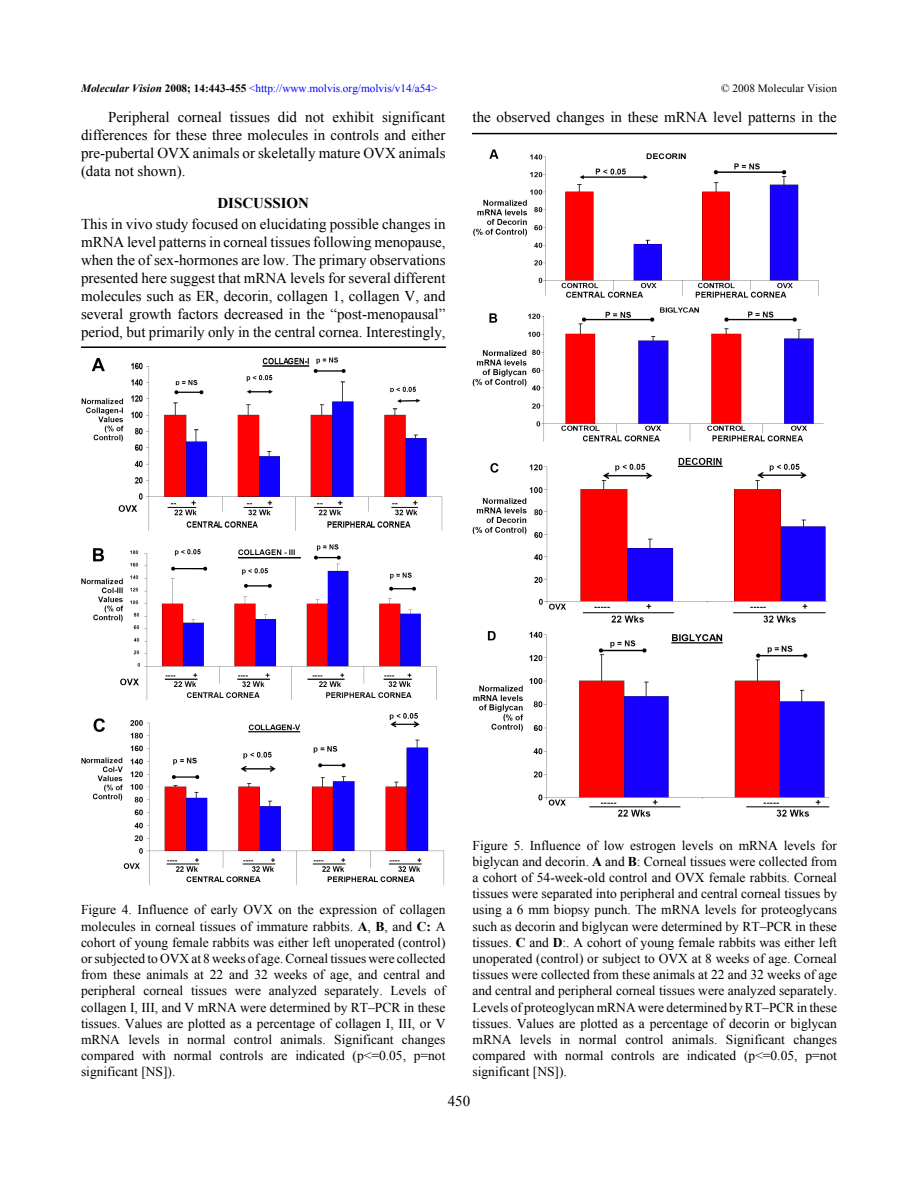
<style>
.page{position:relative;width:918px;height:1188px;background:#fff}
.page>*{position:absolute;margin:0;border:0;box-sizing:border-box;transform-origin:0 0}
.t1{font:15px/18px "Times New Roman";color:#000;text-align:justify}
.t2{font:700 15px "Times New Roman";color:#000}
.t3{font:13.5px/16.2px "Times New Roman";color:#000;text-align:justify}
.t4{font:11.25px "Times New Roman";color:#00f}
.t5{font:11.25px "Times New Roman";color:#000}
.s1{font-weight:700;font-style:italic;color:#000}
.s2{font-weight:700;color:#000}
.s3{font-weight:700}
</style>
<div class="page">
<hr style="left:81px;top:346px;width:365px;height:2px;background:#000">
<img style="left:81px;top:357px;width:364px;height:527px">
<hr style="left:472px;top:133px;width:365px;height:1px;background:#000">
<img style="left:472px;top:149px;width:358px;height:668px">
<p class="t4" style="left:81px;top:82px;width:358px"><span class="s1">Molecular Vision</span> <span class="s2">2008; 14:443-455</span> &lt;http://www.molvis.org/molvis/v14/a54&gt;</p>
<p class="t5" style="left:721px;top:82px;width:117px">© 2008 Molecular Vision</p>
<p class="t1" style="left:81px;top:108px;width:366px;text-indent:27px">Peripheral corneal tissues did not exhibit significant differences for these three molecules in controls and either pre-pubertal OVX animals or skeletally mature OVX animals (data not shown).</p>
<p class="t2" style="left:217px;top:194px;width:93px">DISCUSSION</p>
<p class="t1" style="left:81px;top:214px;width:366px">This in vivo study focused on elucidating possible changes in mRNA level patterns in corneal tissues following menopause, when the of sex-hormones are low. The primary observations presented here suggest that mRNA levels for several different molecules such as ER, decorin, collagen 1, collagen V, and several growth factors decreased in the “post-menopausal” period, but primarily only in the central cornea. Interestingly,</p>
<p class="t1" style="left:473px;top:108px;width:366px">the observed changes in these mRNA level patterns in the</p>
<p class="t3" style="left:81px;top:902px;width:366px">Figure 4. Influence of early OVX on the expression of collagen molecules in corneal tissues of immature rabbits. <span class="s3">A</span>, <span class="s3">B</span>, and <span class="s3">C:</span> A cohort of young female rabbits was either left unoperated (control) or subjected to OVX at 8 weeks of age. Corneal tissues were collected from these animals at 22 and 32 weeks of age, and central and peripheral corneal tissues were analyzed separately. Levels of collagen I, III, and V mRNA were determined by RT–PCR in these tissues. Values are plotted as a percentage of collagen I, III, or V mRNA levels in normal control animals. Significant changes compared with normal controls are indicated (p&lt;=0.05, p=not significant [NS]).</p>
<p class="t3" style="left:472px;top:837px;width:366px">Figure 5. Influence of low estrogen levels on mRNA levels for biglycan and decorin. <span class="s3">A</span> and <span class="s3">B</span>: Corneal tissues were collected from a cohort of 54-week-old control and OVX female rabbits. Corneal tissues were separated into peripheral and central corneal tissues by using a 6 mm biopsy punch. The mRNA levels for proteoglycans such as decorin and biglycan were determined by RT–PCR in these tissues. <span class="s3">C</span> and <span class="s3">D</span>:. A cohort of young female rabbits was either left unoperated (control) or subject to OVX at 8 weeks of age. Corneal tissues were collected from these animals at 22 and 32 weeks of age and central and peripheral corneal tissues were analyzed separately.<br>Levels of proteoglycan mRNA were determined by RT–PCR in these tissues. Values are plotted as a percentage of decorin or biglycan mRNA levels in normal control animals. Significant changes compared with normal controls are indicated (p&lt;=0.05, p=not significant [NS]).</p>
<p class="t1" style="left:448px;top:1092px;width:24px">450</p>
</div>
